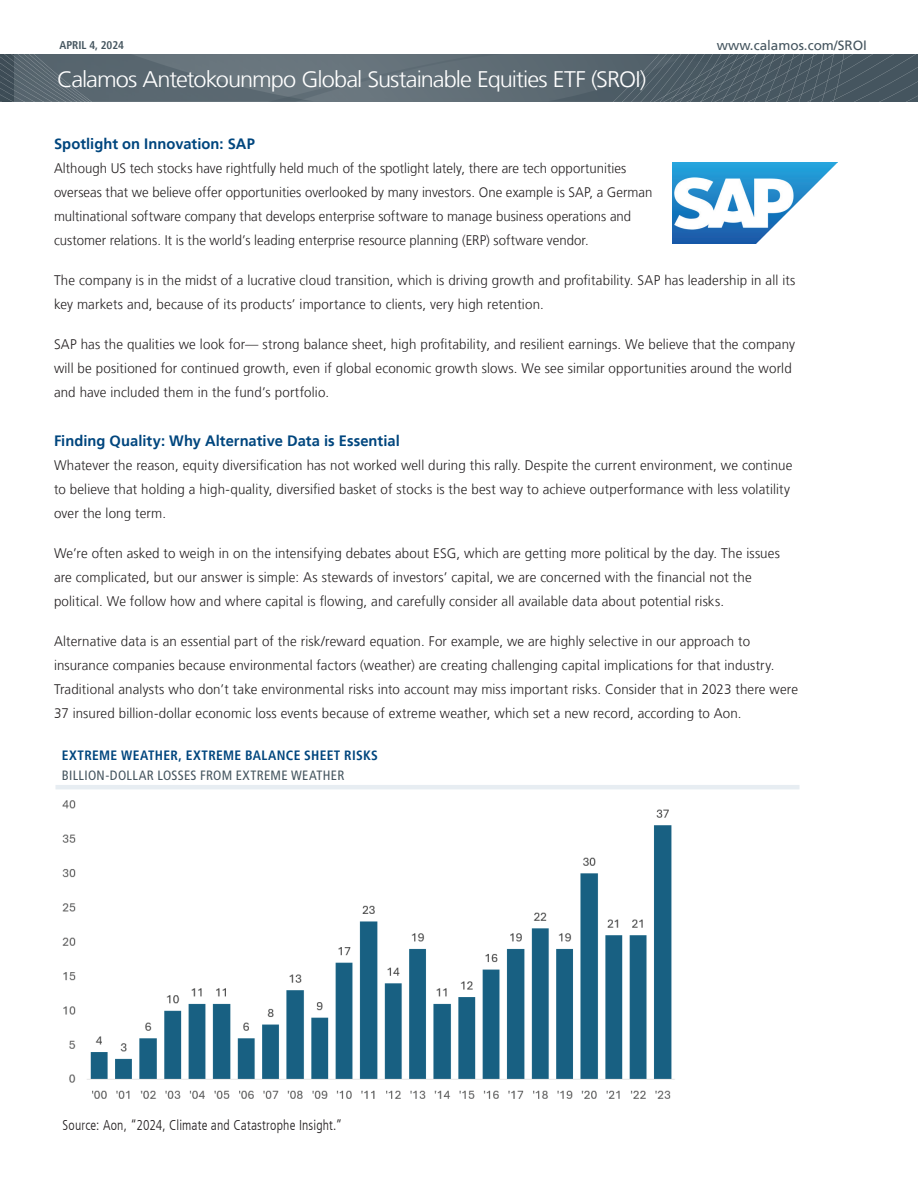
<style>
.page{position:relative;width:918px;height:1188px;background:#fff}
.page>*{position:absolute;margin:0;border:0;box-sizing:border-box;transform-origin:0 0}
.t1{font:300 22.5px "Frutiger LT";letter-spacing:-.04em;color:#fff;scale:1.05 1}
.t2{font:700 15px "Frutiger LT";letter-spacing:.005em;color:#00467e}
.t3{font:300 condensed 14.25px "Frutiger LT";letter-spacing:.015em;color:#231f20;scale:.95 1}
.t4{font:300 13.8px/24px "Frutiger LT";letter-spacing:.01em;color:#231f20;scale:.96 1}
.t5{font:300 13.8px/24px "Frutiger LT";letter-spacing:.01em;color:#231f20;scale:.95 1}
.t6{font:700 condensed 13.5px "Frutiger LT";letter-spacing:.025em;color:#00467e}
.t7{font:condensed 13.5px "Frutiger LT";letter-spacing:.025em;color:#45555f}
.t8{font:13.5px "Frutiger LT";color:#45555f}
.t9{font:700 condensed 11.25px "Frutiger LT";color:#45555f}
</style>
<div class="page">
<svg style="left:0;top:54px;width:918px;height:47px;background:#58676f"></svg>
<img style="left:673px;top:162px;width:164px;height:81px">
<hr style="left:56px;top:785px;width:744px;height:4px;background:#e7edf2">
<img style="left:62px;top:800px;width:613px;height:299px">
<p class="t9" style="left:59px;top:39px;width:66px">APRIL 4, 2024</p>
<h1 class="t1" style="left:57px;top:66px;width:563px">Calamos Antetokounmpo Global Sustainable Equities ETF (SROI)</h1>
<p class="t8" style="left:717px;top:38px;width:152px">www.calamos.com/SROI</p>
<p class="t2" style="left:54px;top:135px;width:202px">Spotlight on Innovation: SAP</p>
<p class="t5" style="left:54px;top:156px;width:631px">Although US tech stocks have rightfully held much of the spotlight lately, there are tech opportunities overseas that we believe offer opportunities overlooked by many investors. One example is SAP, a German multinational software company that develops enterprise software to manage business operations and customer relations. It is the world’s leading enterprise resource planning (ERP) software vendor.</p>
<p class="t4" style="left:54px;top:269px;width:774px">The company is in the midst of a lucrative cloud transition, which is driving growth and profitability. SAP has leadership in all its key markets and, because of its products’ importance to clients, very high retention.</p>
<p class="t4" style="left:54px;top:333px;width:773px">SAP has the qualities we look for— strong balance sheet, high profitability, and resilient earnings. We believe that the company will be positioned for continued growth, even if global economic growth slows. We see similar opportunities around the world and have included them in the fund’s portfolio.</p>
<p class="t2" style="left:54px;top:432px;width:347px">Finding Quality: Why Alternative Data is Essential</p>
<p class="t4" style="left:54px;top:453px;width:771px">Whatever the reason, equity diversification has not worked well during this rally. Despite the current environment, we continue to believe that holding a high-quality, diversified basket of stocks is the best way to achieve outperformance with less volatility over the long term.</p>
<p class="t4" style="left:54px;top:542px;width:758px">We’re often asked to weigh in on the intensifying debates about ESG, which are getting more political by the day. The issues are complicated, but our answer is simple: As stewards of investors’ capital, we are concerned with the financial not the political. We follow how and where capital is flowing, and carefully consider all available data about potential risks.</p>
<p class="t4" style="left:54px;top:630px;width:777px">Alternative data is an essential part of the risk/reward equation. For example, we are highly selective in our approach to insurance companies because environmental factors (weather) are creating challenging capital implications for that industry.<br>Traditional analysts who don’t take environmental risks into account may miss important risks. Consider that in 2023 there were 37 insured billion-dollar economic loss events because of extreme weather, which set a new record, according to Aon.</p>
<p class="t6" style="left:62px;top:747px;width:318px">EXTREME WEATHER, EXTREME BALANCE SHEET RISKS</p>
<p class="t7" style="left:62px;top:767px;width:284px">BILLION-DOLLAR LOSSES FROM EXTREME WEATHER</p>
<p class="t3" style="left:62px;top:1117px;width:296px">Source: Aon, “2024, Climate and Catastrophe Insight.”</p>
</div>
